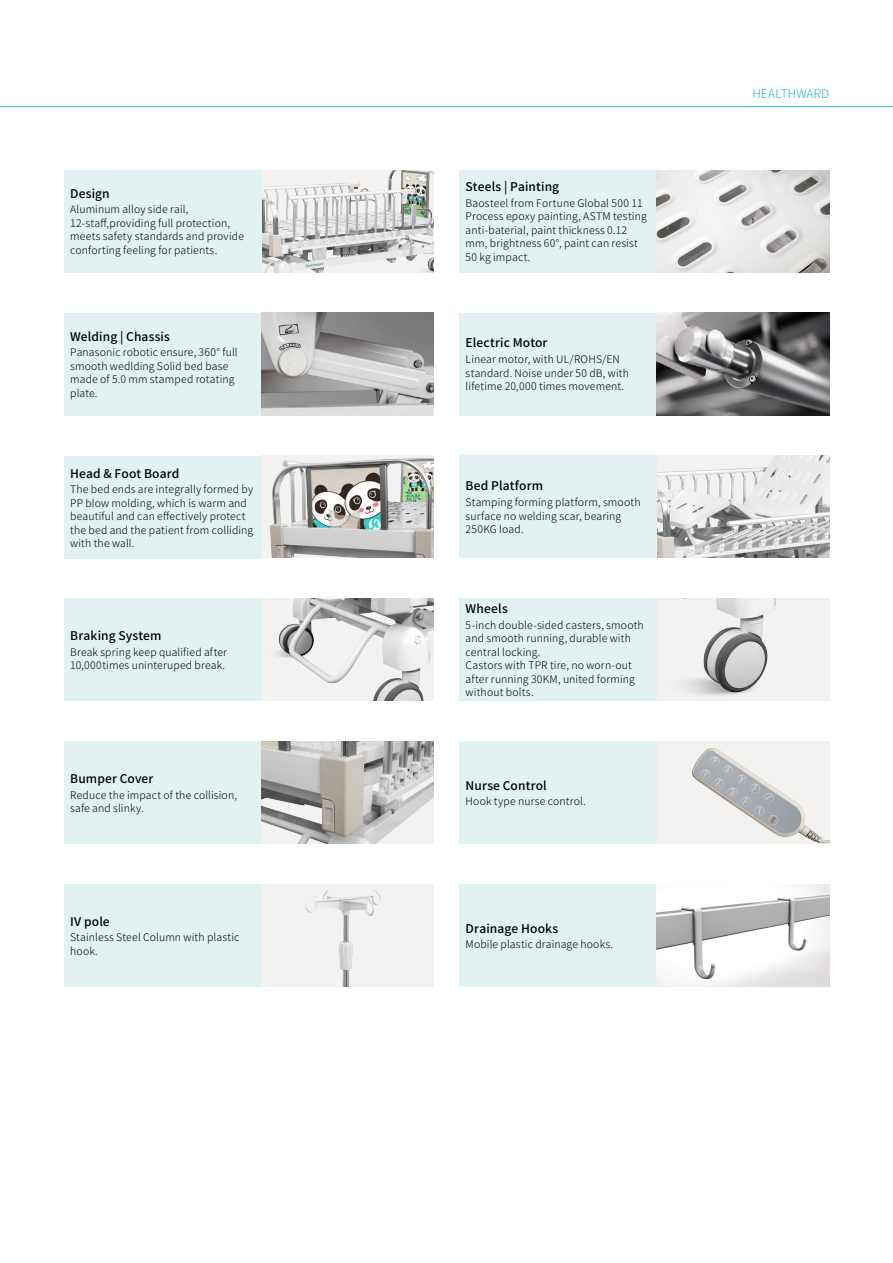
<style>
.page{position:relative;width:893px;height:1263px;background:#fff}
.page>*{position:absolute;margin:0;border:0;box-sizing:border-box;transform-origin:0 0}
.t1{font:500 12px "Noto Sans CJ Ksc";letter-spacing:.01em;color:#000}
.t2{font:300 12px "Noto Sans CJ Ksc";letter-spacing:.01em;color:#26b7bc}
.t3{font:300 10.5px/13.5px "Noto Sans CJ Ksc";letter-spacing:.015em;color:#000}
</style>
<div class="page">
<hr style="left:0;top:106px;width:893px;height:1px;background:#26b7bc">
<img style="left:261px;top:599px;width:173px;height:102px">
<img style="left:657px;top:456px;width:172px;height:102px">
<img style="left:657px;top:599px;width:172px;height:102px">
<div style="left:64px;top:599px;width:197px;height:102px;background:#e2f2f3"></div>
<div style="left:459px;top:599px;width:198px;height:102px;background:#e2f2f3"></div>
<div style="left:459px;top:456px;width:198px;height:102px;background:#e2f2f3"></div>
<div style="left:459px;top:170px;width:198px;height:102px;background:#e2f2f3"></div>
<img style="left:657px;top:170px;width:172px;height:102px">
<div style="left:459px;top:313px;width:198px;height:102px;background:#e2f2f3"></div>
<div style="left:64px;top:313px;width:197px;height:102px;background:#e2f2f3"></div>
<img style="left:657px;top:313px;width:172px;height:102px">
<img style="left:261px;top:313px;width:173px;height:102px">
<img style="left:261px;top:170px;width:173px;height:102px">
<div style="left:64px;top:170px;width:197px;height:102px;background:#e2f2f3"></div>
<div style="left:459px;top:884px;width:198px;height:102px;background:#e2f2f3"></div>
<img style="left:657px;top:884px;width:172px;height:102px">
<div style="left:64px;top:742px;width:197px;height:102px;background:#e2f2f3"></div>
<div style="left:459px;top:742px;width:198px;height:102px;background:#e2f2f3"></div>
<div style="left:657px;top:742px;width:172px;height:102px;background:#f3f2f1"></div>
<img style="left:692px;top:748px;width:137px;height:96px">
<div style="left:64px;top:456px;width:197px;height:103px;background:#e2f2f3"></div>
<div style="left:261px;top:456px;width:173px;height:102px;background:#f3f2f1"></div>
<img style="left:270px;top:457px;width:164px;height:101px">
<img style="left:261px;top:742px;width:173px;height:102px">
<div style="left:657px;top:599px;width:53px;height:42px;background:#f3f2f1"></div>
<div style="left:64px;top:884px;width:197px;height:102px;background:#e2f2f3"></div>
<div style="left:261px;top:884px;width:173px;height:102px;background:#f3f2f1"></div>
<img style="left:305px;top:890px;width:76px;height:96px">
<p class="t1" style="left:70px;top:187px;width:41px">Design</p>
<p class="t3" style="left:70px;top:203px;width:175px">Aluminum alloy side rail, 12-staff,providing full protection, meets safety standards and provide conforting feeling for patients.</p>
<p class="t1" style="left:70px;top:330px;width:101px">Welding | Chassis</p>
<p class="t3" style="left:70px;top:346px;width:169px">Panasonic robotic ensure, 360° full smooth wedlding Solid bed base made of 5.0 mm stamped rotating plate.</p>
<p class="t1" style="left:70px;top:466px;width:111px">Head &amp; Foot Board</p>
<p class="t3" style="left:70px;top:483px;width:185px">The bed ends are integrally formed by<br>PP blow molding, which is warm and beautiful and can effectively protect the bed and the patient from colliding with the wall.</p>
<p class="t1" style="left:70px;top:629px;width:93px">Braking System</p>
<p class="t3" style="left:70px;top:645px;width:158px">Break spring keep qualified after<br>10,000times uninteruped break.</p>
<p class="t1" style="left:70px;top:772px;width:85px">Bumper Cover</p>
<p class="t3" style="left:70px;top:788px;width:168px">Reduce the impact of the collision, safe and slinky.</p>
<p class="t1" style="left:70px;top:914px;width:41px">IV pole</p>
<p class="t3" style="left:70px;top:931px;width:171px">Stainless Steel Column with plastic hook.</p>
<p class="t1" style="left:466px;top:180px;width:95px">Steels | Painting</p>
<p class="t3" style="left:466px;top:196px;width:183px">Baosteel from Fortune Global 500 11<br>Process epoxy painting, ASTM testing anti-baterial, paint thickness 0.12 mm, brightness 60°, paint can resist<br>50 kg impact.</p>
<p class="t1" style="left:466px;top:336px;width:83px">Electric Motor</p>
<p class="t3" style="left:466px;top:353px;width:165px">Linear motor, with UL/ROHS/EN standard. Noise under 50 dB, with lifetime 20,000 times movement.</p>
<p class="t1" style="left:466px;top:479px;width:79px">Bed Platform</p>
<p class="t3" style="left:466px;top:496px;width:176px">Stamping forming platform, smooth surface no welding scar, bearing<br>250KG load.</p>
<p class="t1" style="left:466px;top:602px;width:44px">Wheels</p>
<p class="t3" style="left:466px;top:618px;width:180px">5-inch double-sided casters, smooth and smooth running, durable with central locking.<br>Castors with TPR tire, no worn-out after running 30KM, united forming without bolts.</p>
<p class="t1" style="left:466px;top:778px;width:83px">Nurse Control</p>
<p class="t3" style="left:466px;top:795px;width:122px">Hook type nurse control.</p>
<p class="t1" style="left:466px;top:921px;width:94px">Drainage Hooks</p>
<p class="t3" style="left:466px;top:938px;width:149px">Mobile plastic drainage hooks.</p>
<p class="t2" style="left:752px;top:87px;width:38px">Healthw</p>
<p class="t2" style="left:807px;top:87px;width:24px">ard</p>
</div>
